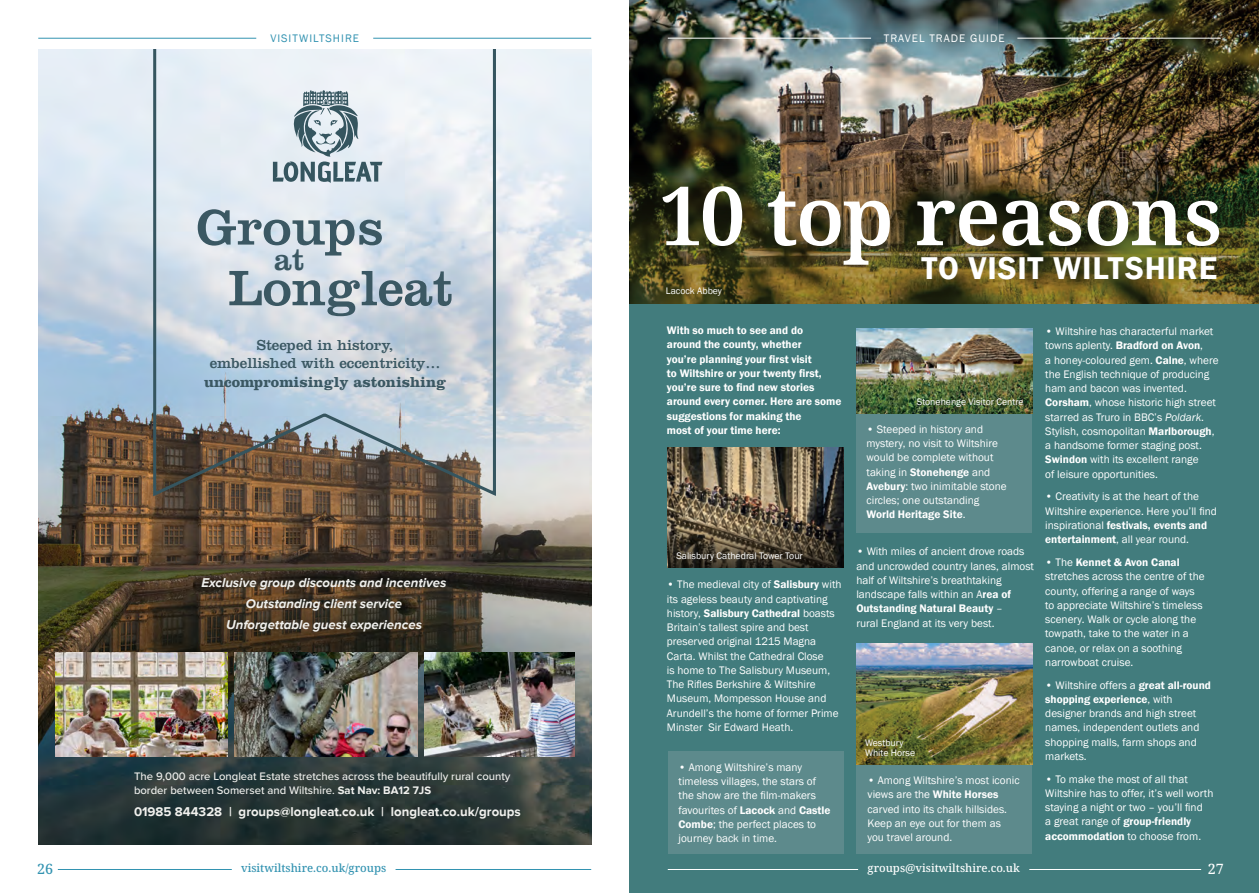
<style>
.page{position:relative;width:1259px;height:893px;background:#fff}
.page>*{position:absolute;margin:0;border:0;box-sizing:border-box;transform-origin:0 0}
.t1{font:600 81.45px "Noto Serif";letter-spacing:-.025em;color:#fff}
.t2{font:51.75px "Clarendon LT";color:#3b5863}
.t3{font:600 32.4px "Franklin Gothic";letter-spacing:.025em;color:#fff}
.t4{font:31.5px "Clarendon LT";color:#3b5863}
.t5{font:15px/18px "Clarendon LT";color:#3b5863;text-align:center}
.t6{font:700 15px "Clarendon LT";color:#3b5863}
.t7{font:500 14.25px "Noto Serif";color:#3393b1}
.t8{font:500 14.25px "Noto Serif";color:#fff}
.t9{font:italic 700 13.2px/21px "Proxima Nova";color:#f0f0ed;text-align:center}
.t10{font:700 13.2px "Proxima Nova";color:#f0f0ed}
.t11{font:11.25px/14.2px "Franklin Gothic";color:#fff}
.t12{font:600 11.25px/14.2px "Franklin Gothic";color:#fff}
.t13{font:500 11.25px/13.5px "Proxima Nova";color:#f0f0ed}
.t14{font:500 11.25px "Noto Serif";color:#3393b1}
.t15{font:500 11.25px "Noto Serif";color:#fff}
.t16{font:11.25px "Franklin Gothic";letter-spacing:.09em;color:#fff}
.t17{font:11.25px "Franklin Gothic";letter-spacing:.09em;color:#3393b1}
.t18{font:9.75px/10.5px "Franklin Gothic";color:#fff}
.s1{font-weight:700}
.s2{font-weight:600}
.s3{font-style:italic}
</style>
<div class="page">
<div style="left:629px;top:0;width:630px;height:893px;background:#427c7d"></div>
<img style="left:629px;top:0;width:630px;height:303px">
<img style="left:630px;top:146px;width:629px;height:157px">
<div style="left:856px;top:643px;width:176px;height:211px;background:#5d8a8c"></div>
<img style="left:856px;top:643px;width:176px;height:121px">
<div style="left:856px;top:329px;width:176px;height:204px;background:#5d8a8c"></div>
<img style="left:856px;top:329px;width:176px;height:85px">
<div style="left:668px;top:751px;width:175px;height:103px;background:#5d8a8c"></div>
<img style="left:38px;top:50px;width:553px;height:795px">
<svg style="left:153px;top:50px;width:343px;height:446px;background:#c3cad0"></svg>
<img style="left:424px;top:652px;width:150px;height:105px">
<img style="left:55px;top:652px;width:173px;height:105px">
<svg style="left:273px;top:90px;width:109px;height:93px;background:#b3c1c9"></svg>
<img style="left:234px;top:652px;width:184px;height:105px">
<hr style="left:373px;top:38px;width:218px;height:1px;background:#3393b1">
<hr style="left:38px;top:38px;width:218px;height:1px;background:#3393b1">
<hr style="left:395px;top:869px;width:196px;height:1px;background:#3393b1">
<hr style="left:58px;top:869px;width:174px;height:1px;background:#3393b1">
<hr style="left:1029px;top:869px;width:172px;height:1px;background:#fff">
<hr style="left:668px;top:869px;width:190px;height:1px;background:#fff">
<hr style="left:668px;top:38px;width:203px;height:1px;background:#fff">
<hr style="left:1017px;top:38px;width:203px;height:1px;background:#fff">
<img style="left:668px;top:447px;width:175px;height:75px">
<svg style="left:668px;top:522px;width:175px;height:46px;background:#483f31"></svg>
<p class="t17" style="left:270px;top:31px;width:90px">VISITWILTSHIRE</p>
<p class="t16" style="left:884px;top:31px;width:122px">TRAVEL TRADE GUIDE</p>
<h2 class="t2" style="left:196px;top:197px;width:188px">Groups</h2>
<h3 class="t4" style="left:274px;top:241px;width:31px">at</h3>
<h2 class="t2" style="left:228px;top:257px;width:226px">Longleat</h2>
<h3 class="t5" style="left:210px;top:336px;width:232px">Steeped in history,<br>embellished with eccentricity…</h3>
<h3 class="t6" style="left:204px;top:372px;width:244px">uncompromisingly astonishing</h3>
<p class="t9" style="left:202px;top:572px;width:246px">Exclusive group discounts and incentives<br>Outstanding client service<br>Unforgettable guest experiences</p>
<p class="t13" style="left:134px;top:769px;width:378px">The 9,000 acre Longleat Estate stretches across the beautifully rural county border between Somerset and Wiltshire. <span class="s1">Sat Nav: BA12 7JS</span></p>
<p class="t10" style="left:134px;top:804px;width:388px">01985 844328 | groups@longleat.co.uk | longleat.co.uk/groups</p>
<p class="t1" style="left:658px;top:159px;width:565px">10 top reasons</p>
<p class="t3" style="left:921px;top:248px;width:297px">TO VISIT WILTSHIRE</p>
<p class="t18" style="left:666px;top:286px;width:57px">Lacock Abbey</p>
<p class="t12" style="left:667px;top:323px;width:176px">With so much to see and do<br>around the county, whether<br>you’re planning your first visit<br>to Wiltshire or your twenty first, you’re sure to find new stories around every corner. Here are some suggestions for making the<br>most of your time here:</p>
<p class="t18" style="left:676px;top:551px;width:128px">Salisbury Cathedral Tower Tour</p>
<p class="t11" style="left:667px;top:578px;width:176px">• The medieval city of <span class="s2">Salisbury</span> with its ageless beauty and captivating history, <span class="s2">Salisbury Cathedral</span> boasts<br>Britain’s tallest spire and best preserved original 1215 Magna<br>Carta. Whilst the Cathedral Close<br>is home to The Salisbury Museum,<br>The Rifles Berkshire &amp; Wiltshire<br>Museum, Mompesson House and<br>Arundell’s the home of former Prime<br>Minster Sir Edward Heath.</p>
<p class="t11" style="left:678px;top:760px;width:154px">• Among Wiltshire’s many timeless villages, the stars of the show are the film-makers favourites of <span class="s2">Lacock</span> and <span class="s2">Castle<br>Combe</span>; the perfect places to journey back in time.</p>
<p class="t18" style="left:917px;top:397px;width:108px">Stonehenge Visitor Centre</p>
<p class="t11" style="left:866px;top:422px;width:142px">• Steeped in history and mystery, no visit to Wiltshire would be complete without taking in <span class="s2">Stonehenge</span> and<br><span class="s2">Avebury</span>: two inimitable stone circles; one outstanding<br><span class="s2">World Heritage Site</span>.</p>
<p class="t11" style="left:856px;top:545px;width:179px">• With miles of ancient drove roads and uncrowded country lanes, almost half of Wiltshire’s breathtaking landscape falls within an A<span class="s2">rea of Outstanding Natural Beauty</span> –<br>rural England at its very best.</p>
<p class="t18" style="left:865px;top:737px;width:52px">Westbury<br>White Horse</p>
<p class="t11" style="left:867px;top:773px;width:153px">• Among Wiltshire’s most iconic views are the <span class="s2">White Horses </span>carved into its chalk hillsides.<br>Keep an eye out for them as you travel around.</p>
<p class="t11" style="left:1045px;top:325px;width:175px">• Wiltshire has characterful market towns aplenty. <span class="s2">Bradford on Avon</span>,<br>a honey-coloured gem. <span class="s2">Calne</span>, where the English technique of producing ham and bacon was invented.<br><span class="s2">Corsham</span>, whose historic high street starred as Truro in BBC’s <span class="s3">Poldark</span>.<br>Stylish, cosmopolitan <span class="s2">Marlborough</span>, a handsome former staging post.<br><span class="s2">Swindon</span> with its excellent range<br>of leisure opportunities.</p>
<p class="t11" style="left:1045px;top:490px;width:173px">• Creativity is at the heart of the Wiltshire experience. Here you’ll find inspirational <span class="s2">festivals, events and entertainment</span>, all year round.</p>
<p class="t11" style="left:1045px;top:555px;width:161px">• The <span class="s2">Kennet &amp; Avon Canal </span>stretches across the centre of the county, offering a range of ways to appreciate Wiltshire’s timeless scenery. Walk or cycle along the towpath, take to the water in a canoe, or relax on a soothing narrowboat cruise.</p>
<p class="t11" style="left:1045px;top:678px;width:167px">• Wiltshire offers a <span class="s2">great all-round shopping experience</span>, with designer brands and high street names, independent outlets and shopping malls, farm shops and markets.</p>
<p class="t11" style="left:1045px;top:772px;width:170px">• To make the most of all that<br>Wiltshire has to offer, it’s well worth staying a night or two – you’ll find<br>a great range of <span class="s2">group-friendly accommodation</span> to choose from.</p>
<p class="t7" style="left:37px;top:859px;width:17px">26</p>
<p class="t14" style="left:241px;top:860px;width:147px">visitwiltshire.co.uk/groups</p>
<p class="t15" style="left:867px;top:860px;width:154px">groups@visitwiltshire.co.uk</p>
<p class="t8" style="left:1208px;top:859px;width:17px">27</p>
</div>
